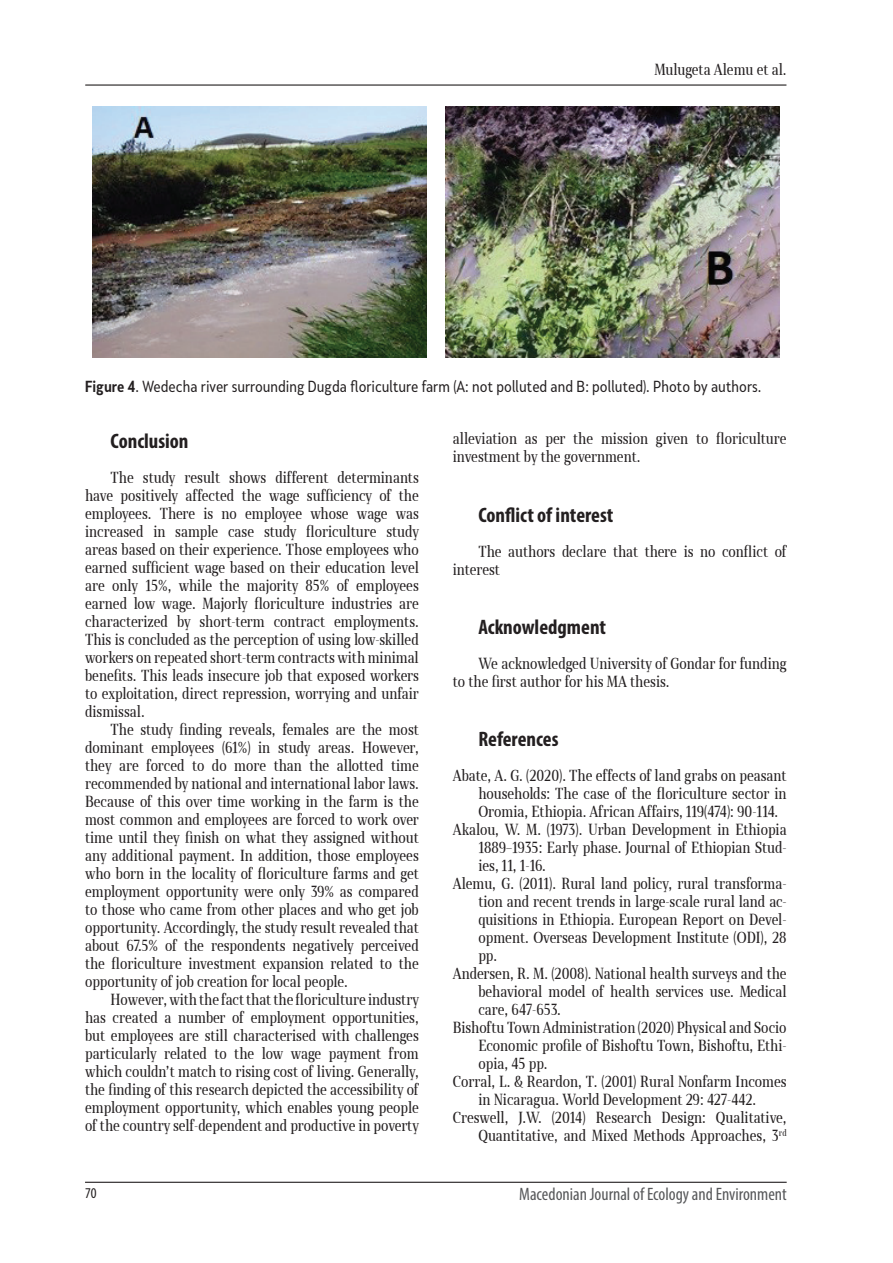
<style>
.page{position:relative;width:893px;height:1263px;background:#fff}
.page>*{position:absolute;margin:0;border:0;box-sizing:border-box;transform-origin:0 0}
.Heading_2{font:700 condensed 21px "Myriad Pro";color:#231f20}
.t1{font:condensed 18px "Myriad Pro";color:#57585a}
.Literatura{font:15px/18px "Skola Serif Cn Offc";color:#231f20;text-align:justify}
.t2{font:15px "Skola Sans Cn";color:#231f20}
.t3{font:condensed 15px "Myriad Pro";color:#231f20}
.s1{font-weight:700}
</style>
<div class="page">
<hr style="left:85px;top:1182px;width:702px;height:1px;background:#231f20">
<hr style="left:86px;top:84px;width:700px;height:2px;background:#231f20">
<img style="left:93px;top:106px;width:333px;height:251px">
<img style="left:445px;top:106px;width:334px;height:251px">
<p class="Literatura" style="left:654px;top:60px;width:134px">Mulugeta Alemu et al.</p>
<p class="t2" style="left:85px;top:378px;width:678px"><span class="s1">Figure 4</span>. Wedecha river surrounding Dugda floriculture farm (A: not polluted and B: polluted). Photo by authors.</p>
<p class="Heading_2" style="left:111px;top:428px;width:80px">Conclusion</p>
<p class="Literatura" style="left:85px;top:468px;width:335px;text-indent:26px">The study result shows different determinants have positively affected the wage sufficiency of the employees. There is no employee whose wage was increased in sample case study floriculture study areas based on their experience. Those employees who earned sufficient wage based on their education level are only 15%, while the majority 85% of employees earned low wage. Majorly floriculture industries are characterized by short-term contract employments.<br>This is concluded as the perception of using low-skilled workers on repeated short-term contracts with minimal benefits. This leads insecure job that exposed workers to exploitation, direct repression, worrying and unfair dismissal.</p>
<p class="Literatura" style="left:85px;top:720px;width:335px;text-indent:26px">The study finding reveals, females are the most dominant employees (61%) in study areas. However, they are forced to do more than the allotted time recommended by national and international labor laws.<br>Because of this over time working in the farm is the most common and employees are forced to work over time until they finish on what they assigned without any additional payment. In addition, those employees who born in the locality of floriculture farms and get employment opportunity were only 39% as compared to those who came from other places and who get job opportunity. Accordingly, the study result revealed that about 67.5% of the respondents negatively perceived the floriculture investment expansion related to the opportunity of job creation for local people.</p>
<p class="Literatura" style="left:85px;top:990px;width:335px;text-indent:26px">However, with the fact that the floriculture industry has created a number of employment opportunities, but employees are still characterised with challenges particularly related to the low wage payment from which couldn’t match to rising cost of living. Generally, the finding of this research depicted the accessibility of employment opportunity, which enables young people of the country self-dependent and productive in poverty</p>
<p class="Literatura" style="left:453px;top:430px;width:335px">alleviation as per the mission given to floriculture investment by the government.</p>
<p class="Heading_2" style="left:478px;top:501px;width:136px">Conflict of interest</p>
<p class="Literatura" style="left:453px;top:542px;width:335px;text-indent:26px">The authors declare that there is no conflict of interest</p>
<p class="Heading_2" style="left:478px;top:614px;width:129px">Acknowledgment</p>
<p class="Literatura" style="left:453px;top:654px;width:335px;text-indent:26px">We acknowledged University of Gondar for funding to the first author for his MA thesis.</p>
<p class="Heading_2" style="left:478px;top:726px;width:82px">References</p>
<p class="Literatura" style="left:478px;top:766px;width:310px;text-indent:-26px">Abate, A. G. (2020). The effects of land grabs on peasant households: The case of the floriculture sector in Oromia, Ethiopia. African Affairs, 119(474): 90-114.</p>
<p class="Literatura" style="left:478px;top:820px;width:310px;text-indent:-26px">Akalou, W. M. (1973). Urban Development in Ethiopia 1889–1935: Early phase. Journal of Ethiopian Stud&shy;ies, 11, 1-16.</p>
<p class="Literatura" style="left:478px;top:874px;width:310px;text-indent:-26px">Alemu, G. (2011). Rural land policy, rural transforma&shy;tion and recent trends in large-scale rural land ac&shy;quisitions in Ethiopia. European Report on Devel&shy;opment. Overseas Development Institute (ODI), 28 pp.</p>
<p class="Literatura" style="left:478px;top:964px;width:310px;text-indent:-26px">Andersen, R. M. (2008). National health surveys and the behavioral model of health services use. Medical care, 647-653.</p>
<p class="Literatura" style="left:478px;top:1018px;width:310px;text-indent:-26px">Bishoftu Town Administration (2020) Physical and Socio Economic profile of Bishoftu Town, Bishoftu, Ethi&shy;opia, 45 pp.</p>
<p class="Literatura" style="left:453px;top:1072px;width:335px;text-align:center">Corral, L. &amp; Reardon, T. (2001) Rural Nonfarm Incomes in Nicaragua. World Development 29: 427-442.</p>
<p class="Literatura" style="left:453px;top:1108px;width:335px;text-align:right">Creswell, J.W. (2014) Research Design: Qualitative,<br>Quantitative, and Mixed Methods Approaches, 3<sup>rd</sup></p>
<p class="t3" style="left:85px;top:1184px;width:13px">70</p>
<p class="t1" style="left:519px;top:1183px;width:269px">Macedonian Journal of Ecology and Environment</p>
</div>
